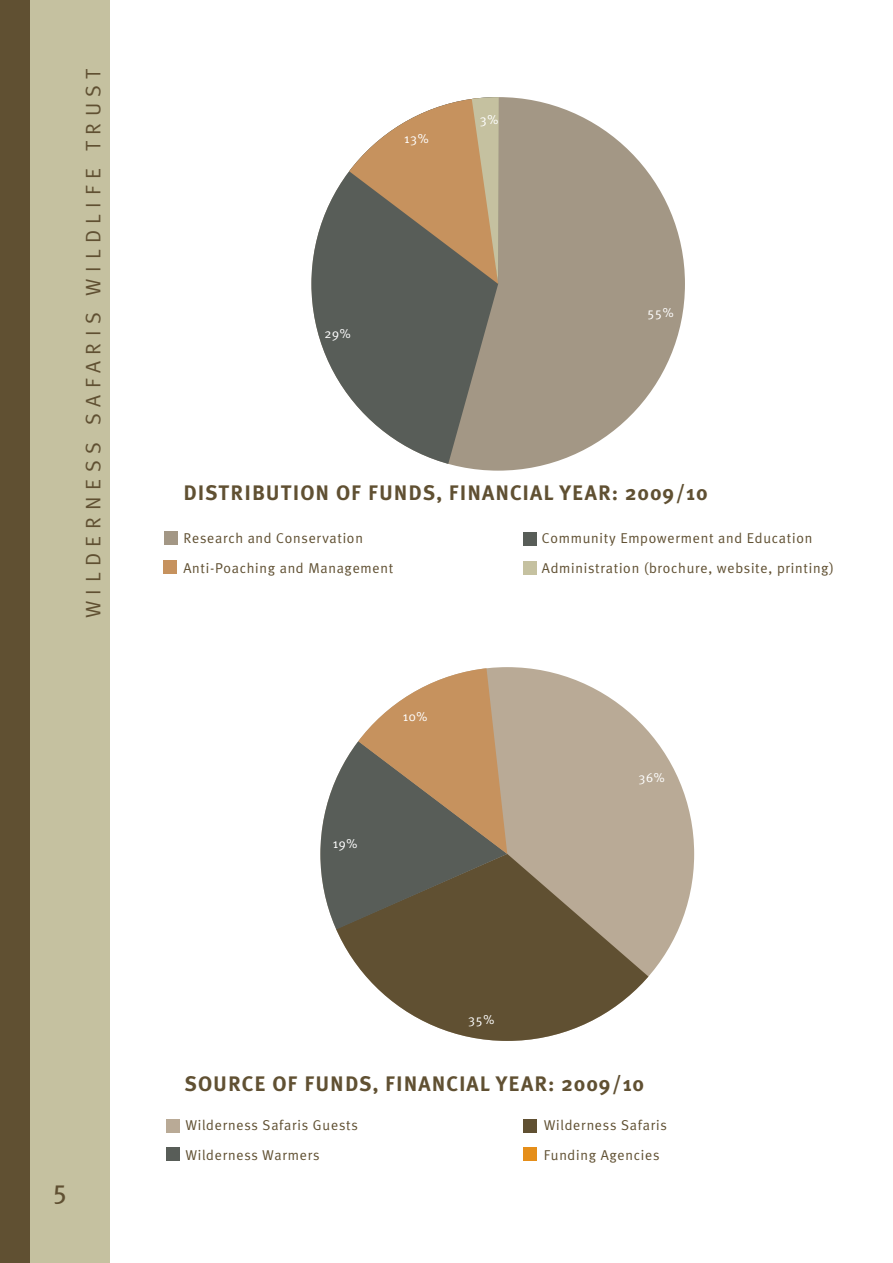
<style>
.page{position:relative;width:893px;height:1263px;background:#fff}
.page>*{position:absolute;margin:0;border:0;box-sizing:border-box;transform-origin:0 0}
.t1{font:27px "Meta Plus";color:#605032}
.t2{font:700 21px "Meta Plus";letter-spacing:.05em;color:#605032}
.t3{font:21px "Meta Plus Normal";letter-spacing:.31em;color:#605032}
.t4{font:14.25px "Meta Plus Normal";letter-spacing:.05em;color:#605032}
.t5{font:13.05px "Meta Plus Normal";letter-spacing:.05em;color:#fff}
</style>
<div class="page">
<div style="left:0;top:0;width:109px;height:1263px;background:#c5c1a0"></div>
<div style="left:0;top:0;width:30px;height:1263px;background:#605032"></div>
<div style="left:311px;top:97px;width:374px;height:374px;background:#a39785;border-radius:50%"></div>
<svg style="left:311px;top:239px;width:187px;height:232px;fill:#585d58"></svg>
<svg style="left:317px;top:97px;width:182px;height:187px"></svg>
<div style="left:164px;top:531px;width:14px;height:14px;background:#a39785"></div>
<div style="left:523px;top:531px;width:14px;height:14px;background:#585d58"></div>
<div style="left:163px;top:560px;width:14px;height:14px;background:#c6925e"></div>
<div style="left:523px;top:561px;width:14px;height:14px;background:#c5c1a0"></div>
<div style="left:320px;top:667px;width:374px;height:374px;background:#b9aa96;border-radius:50%"></div>
<svg style="left:341px;top:854px;width:334px;height:187px;fill:#605032"></svg>
<svg style="left:320px;top:809px;width:187px;height:131px;background:#635d4c"></svg>
<svg style="left:326px;top:667px;width:181px;height:187px"></svg>
<div style="left:166px;top:1119px;width:14px;height:14px;background:#b9aa96"></div>
<div style="left:166px;top:1147px;width:14px;height:14px;background:#585d58"></div>
<div style="left:523px;top:1119px;width:14px;height:14px;background:#605032"></div>
<div style="left:523px;top:1147px;width:14px;height:14px;background:#e58e1a"></div>
<h2 class="t3" style="left:81px;top:618px;width:551px;rotate:-90deg">WILDERNESS SAFARIS WILDLIFE TRUST</h2>
<h1 class="t1" style="left:53px;top:1174px;width:16px">5</h1>
<p class="t5" style="left:404px;top:131px;width:26px">13%</p>
<p class="t5" style="left:480px;top:112px;width:20px">3%</p>
<p class="t5" style="left:325px;top:326px;width:28px">29%</p>
<p class="t5" style="left:648px;top:305px;width:28px">55%</p>
<h2 class="t2" style="left:183px;top:480px;width:526px">DISTRIBUTION OF FUNDS, FINANCIAL YEAR: 2009/10</h2>
<p class="t4" style="left:183px;top:530px;width:181px">Research and Conservation</p>
<p class="t4" style="left:542px;top:530px;width:272px">Community Empowerment and Education</p>
<p class="t4" style="left:183px;top:560px;width:211px">Anti-Poaching and Management</p>
<p class="t4" style="left:542px;top:560px;width:294px">Administration (brochure, website, printing)</p>
<p class="t5" style="left:403px;top:709px;width:26px">10%</p>
<p class="t5" style="left:333px;top:835px;width:26px">19%</p>
<p class="t5" style="left:468px;top:1012px;width:28px">35%</p>
<p class="t5" style="left:638px;top:770px;width:28px">36%</p>
<h2 class="t2" style="left:185px;top:1071px;width:460px">SOURCE OF FUNDS, FINANCIAL YEAR: 2009/10</h2>
<p class="t4" style="left:185px;top:1117px;width:174px">Wilderness Safaris Guests</p>
<p class="t4" style="left:544px;top:1117px;width:124px">Wilderness Safaris</p>
<p class="t4" style="left:185px;top:1147px;width:136px">Wilderness Warmers</p>
<p class="t4" style="left:544px;top:1147px;width:117px">Funding Agencies</p>
</div>
